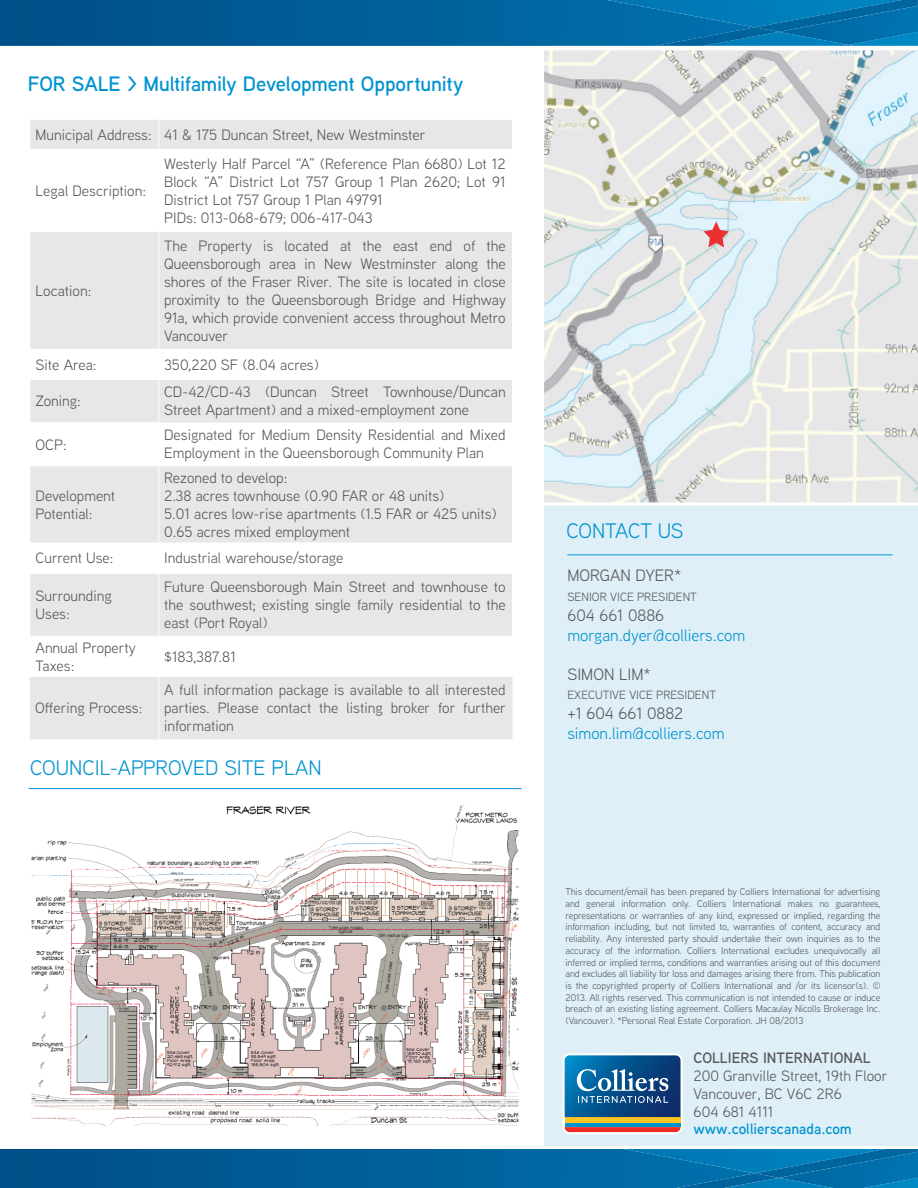
<style>
.page{position:relative;width:918px;height:1188px;background:#fff}
.page>*{position:absolute;margin:0;border:0;box-sizing:border-box;transform-origin:0 0}
.subheads{font:21px "Aaux Next";color:#0093d0}
.t1{font:600 20.85px "Aaux Next";letter-spacing:-.01em;color:#0093d0}
.contact{font:16.5px "Aaux Next";color:#0093d0}
.contact-2{font:16.5px "Aaux Next";color:#57585a}
.Red_Heading{font:15px/18px "Aaux Next";color:#57585a}
.t2{font:600 15px "Aaux Next";color:#0093d0}
.t3{font:600 15px "Aaux Next";color:#57585a}
.contact-3{font:12px "Aaux Next";color:#57585a}
.t4{font:9.75px/11.7px "Aaux Next";letter-spacing:-.01em;color:#57585a;text-align:justify}
</style>
<div class="page">
<div style="left:544px;top:24px;width:374px;height:1137px;background:#dfeff8"></div>
<svg style="left:562px;top:1053px;width:121px;height:81px;background:#4f7896"></svg>
<img style="left:0;top:1149px;width:676px;height:39px">
<img style="left:615px;top:1149px;width:140px;height:24px">
<img style="left:833px;top:1178px;width:85px;height:10px">
<img style="left:755px;top:1149px;width:163px;height:29px">
<img style="left:779px;top:1178px;width:54px;height:10px">
<img style="left:676px;top:1173px;width:103px;height:15px">
<img style="left:0;top:0;width:655px;height:46px">
<img style="left:779px;top:45px;width:139px;height:1px">
<img style="left:607px;top:0;width:148px;height:27px">
<img style="left:779px;top:32px;width:139px;height:13px">
<img style="left:755px;top:0;width:163px;height:32px">
<img style="left:655px;top:27px;width:124px;height:19px">
<svg style="left:544px;top:49px;width:374px;height:456px"></svg>
<hr style="left:0;top:1146px;width:918px;height:3px;background:#fff">
<svg style="left:704px;top:221px;width:25px;height:26px"></svg>
<img style="left:32px;top:803px;width:486px;height:323px">
<hr style="left:0;top:46px;width:918px;height:3px;background:#fff">
<hr style="left:567px;top:554px;width:326px;height:1px;background:#0093d0">
<hr style="left:29px;top:788px;width:493px;height:1px;background:#0093d0">
<div style="left:30px;top:120px;width:483px;height:620px;background:#e6e7e9"></div>
<svg style="left:30px;top:150px;width:482px;height:527px;fill:#e6e7e9"></svg>
<svg style="left:158px;top:120px;width:1px;height:29px"></svg>
<svg style="left:512px;top:120px;width:1px;height:29px"></svg>
<hr style="left:29px;top:149px;width:130px;height:1px;background:#fff">
<hr style="left:159px;top:149px;width:354px;height:1px;background:#fff">
<hr style="left:158px;top:150px;width:1px;height:81px;background:#fff">
<hr style="left:512px;top:150px;width:1px;height:81px;background:#fff">
<hr style="left:29px;top:231px;width:130px;height:1px;background:#fff">
<hr style="left:159px;top:231px;width:354px;height:1px;background:#fff">
<hr style="left:158px;top:232px;width:1px;height:117px;background:#fff">
<hr style="left:512px;top:232px;width:1px;height:117px;background:#fff">
<hr style="left:29px;top:349px;width:130px;height:1px;background:#fff">
<hr style="left:159px;top:349px;width:354px;height:1px;background:#fff">
<svg style="left:158px;top:350px;width:1px;height:29px"></svg>
<svg style="left:512px;top:350px;width:1px;height:29px"></svg>
<hr style="left:29px;top:379px;width:130px;height:1px;background:#fff">
<hr style="left:159px;top:379px;width:354px;height:1px;background:#fff">
<hr style="left:158px;top:380px;width:1px;height:42px;background:#fff">
<hr style="left:512px;top:380px;width:1px;height:43px;background:#fff">
<hr style="left:29px;top:422px;width:130px;height:1px;background:#fff">
<hr style="left:158px;top:423px;width:1px;height:43px;background:#fff">
<hr style="left:512px;top:423px;width:1px;height:43px;background:#fff">
<hr style="left:29px;top:466px;width:130px;height:1px;background:#fff">
<hr style="left:159px;top:466px;width:354px;height:1px;background:#fff">
<hr style="left:158px;top:466px;width:1px;height:77px;background:#fff">
<hr style="left:512px;top:466px;width:1px;height:77px;background:#fff">
<hr style="left:29px;top:543px;width:130px;height:1px;background:#fff">
<hr style="left:159px;top:543px;width:354px;height:1px;background:#fff">
<hr style="left:158px;top:543px;width:1px;height:30px;background:#fff">
<hr style="left:512px;top:543px;width:1px;height:30px;background:#fff">
<hr style="left:29px;top:573px;width:130px;height:1px;background:#fff">
<hr style="left:159px;top:573px;width:354px;height:1px;background:#fff">
<hr style="left:158px;top:574px;width:1px;height:62px;background:#fff">
<hr style="left:512px;top:574px;width:1px;height:62px;background:#fff">
<hr style="left:158px;top:636px;width:1px;height:41px;background:#fff">
<hr style="left:512px;top:636px;width:1px;height:41px;background:#fff">
<hr style="left:158px;top:677px;width:1px;height:63px;background:#fff">
<p class="t1" style="left:28px;top:69px;width:437px">FOR SALE &gt; Multifamily Development Opportunity</p>
<p class="Red_Heading" style="left:36px;top:125px;width:118px">Municipal Address:</p>
<p class="Red_Heading" style="left:164px;top:125px;width:263px">41 &amp; 175 Duncan Street, New Westminster</p>
<p class="Red_Heading" style="left:36px;top:181px;width:112px">Legal Description:</p>
<p class="Red_Heading" style="left:36px;top:281px;width:57px">Location:</p>
<p class="Red_Heading" style="left:164px;top:154px;width:343px;text-align:justify">Westerly Half Parcel “A” (Reference Plan 6680) Lot 12<br>Block “A” District Lot 757 Group 1 Plan 2620; Lot 91<br>District Lot 757 Group 1 Plan 49791</p>
<p class="Red_Heading" style="left:164px;top:208px;width:210px">PIDs: 013-068-679; 006-417-043</p>
<p class="Red_Heading" style="left:164px;top:236px;width:343px;text-align:justify">The Property is located at the east end of the Queensborough area in New Westminster along the shores of the Fraser River. The site is located in close proximity to the Queensborough Bridge and Highway 91a, which provide convenient access throughout Metro Vancouver</p>
<p class="Red_Heading" style="left:36px;top:355px;width:62px">Site Area:</p>
<p class="Red_Heading" style="left:164px;top:355px;width:156px">350,220 SF (8.04 acres)</p>
<p class="Red_Heading" style="left:36px;top:392px;width:47px">Zoning:</p>
<p class="Red_Heading" style="left:164px;top:383px;width:343px">CD-42/CD-43 (Duncan Street Townhouse/Duncan<br>Street Apartment) and a mixed-employment zone</p>
<p class="Red_Heading" style="left:36px;top:435px;width:33px">OCP:</p>
<p class="Red_Heading" style="left:164px;top:426px;width:343px">Designated for Medium Density Residential and Mixed<br>Employment in the Queensborough Community Plan</p>
<p class="Red_Heading" style="left:36px;top:486px;width:81px">Development<br>Potential:</p>
<p class="Red_Heading" style="left:164px;top:468px;width:125px">Rezoned to develop:</p>
<p class="Red_Heading" style="left:164px;top:486px;width:282px">2.38 acres townhouse (0.90 FAR or 48 units)</p>
<p class="Red_Heading" style="left:164px;top:504px;width:334px">5.01 acres low-rise apartments (1.5 FAR or 425 units)</p>
<p class="Red_Heading" style="left:164px;top:522px;width:188px">0.65 acres mixed employment</p>
<p class="Red_Heading" style="left:36px;top:549px;width:79px">Current Use:</p>
<p class="Red_Heading" style="left:164px;top:549px;width:181px">Industrial warehouse/storage</p>
<p class="Red_Heading" style="left:36px;top:586px;width:78px">Surrounding</p>
<p class="Red_Heading" style="left:36px;top:604px;width:36px">Uses:</p>
<p class="Red_Heading" style="left:164px;top:577px;width:343px;text-align:justify">Future Queensborough Main Street and townhouse to the southwest; existing single family residential to the east (Port Royal)</p>
<p class="Red_Heading" style="left:36px;top:638px;width:102px">Annual Property<br>Taxes:</p>
<p class="Red_Heading" style="left:164px;top:647px;width:73px">$183,387.81</p>
<p class="Red_Heading" style="left:35px;top:699px;width:109px">Offering Process:</p>
<p class="Red_Heading" style="left:164px;top:681px;width:343px;text-align:justify">A full information package is available to all interested parties. Please contact the listing broker for further information</p>
<p class="subheads" style="left:30px;top:754px;width:293px">COUNCIL-APPROVED SITE PLAN</p>
<p class="subheads" style="left:566px;top:516px;width:119px">CONTACT US</p>
<p class="contact-2" style="left:567px;top:564px;width:116px">MORGAN DYER*</p>
<p class="contact-3" style="left:567px;top:589px;width:131px">SENIOR VICE PRESIDENT</p>
<p class="contact-2" style="left:567px;top:604px;width:98px">604 661 0886</p>
<p class="contact" style="left:567px;top:624px;width:179px">morgan.dyer@colliers.com</p>
<p class="contact-2" style="left:567px;top:663px;width:85px">SIMON LIM*</p>
<p class="contact-3" style="left:567px;top:687px;width:150px">EXECUTIVE VICE PRESIDENT</p>
<p class="contact-2" style="left:567px;top:702px;width:117px">+1 604 661 0882</p>
<p class="contact" style="left:567px;top:722px;width:159px">simon.lim@colliers.com</p>
<p class="t4" style="left:565px;top:886px;width:317px">This document/email has been prepared by Colliers International for advertising and general information only. Colliers International makes no guarantees, representations or warranties of any kind, expressed or implied, regarding the information including, but not limited to, warranties of content, accuracy and reliability. Any interested party should undertake their own inquiries as to the accuracy of the information. Colliers International excludes unequivocally all inferred or implied terms, conditions and warranties arising out of this document and excludes all liability for loss and damages arising there from. This publication is the copyrighted property of Colliers International and /or its licensor(s). © 2013. All rights reserved. This communication is not intended to cause or induce breach of an existing listing agreement. Colliers Macaulay Nicolls Brokerage Inc. (Vancouver). *Personal Real Estate Corporation. JH 08/2013</p>
<p class="t3" style="left:694px;top:1048px;width:179px">COLLIERS INTERNATIONAL</p>
<p class="Red_Heading" style="left:694px;top:1067px;width:195px">200 Granville Street, 19th Floor<br>Vancouver, BC V6C 2R6<br>604 681 4111</p>
<p class="t2" style="left:694px;top:1119px;width:160px">www.collierscanada.com</p>
</div>
